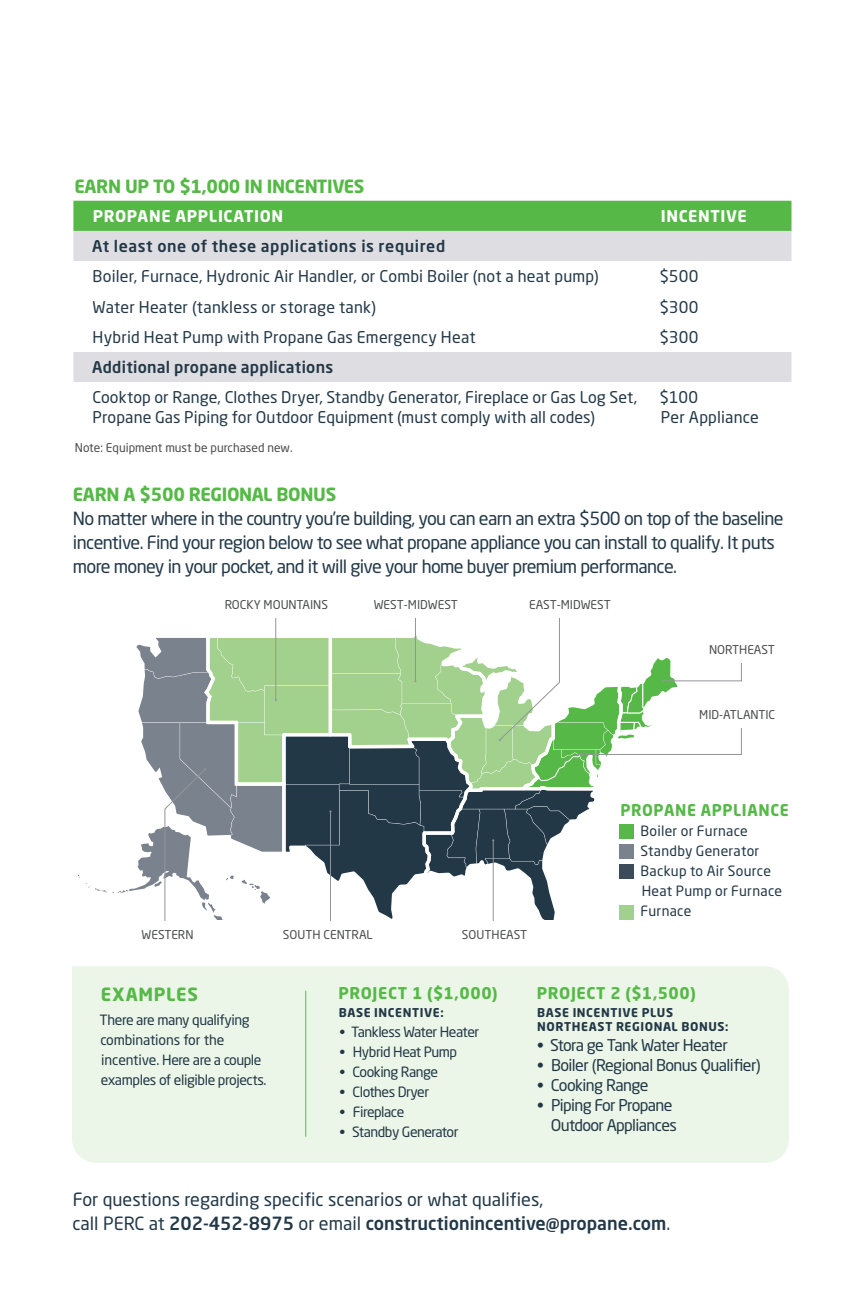
<style>
.page{position:relative;width:864px;height:1296px;background:#fff}
.page>*{position:absolute;margin:0;border:0;box-sizing:border-box;transform-origin:0 0}
.t1{font:18px/24px "Neo Sans W1 G";letter-spacing:-.035em;color:#223847}
.t2{font:18px/24px "Neo Sans W1 G";color:#223847}
.t3{font:700 18px "Neo Sans W1 G";letter-spacing:-.02em;color:#56b947}
.t4{font:700 18px "Neo Sans W1 G";letter-spacing:.04em;color:#56b947}
.t5{font:16px/19.2px "Neo Sans W1 G";letter-spacing:.005em;color:#223847}
.t6{font:16px "Neo Sans W1 G";letter-spacing:-.035em;color:#223847}
.t7{font:700 16px "Neo Sans W1 G";letter-spacing:.04em;color:#56b947}
.t8{font:500 16px "Neo Sans W1 G";letter-spacing:.035em;color:#223847}
.t9{font:16px/20px "Neo Sans W1 G";letter-spacing:-.04em;color:#223847;text-align:right}
.t10{font:500 16px "Neo Sans W1 G";letter-spacing:.015em;color:#223847}
.t11{font:700 16px "Neo Sans W1 G";letter-spacing:.04em;color:#fff}
.t12{font:14px/20px "Neo Sans W1 G";letter-spacing:-.03em;color:#223847}
.t13{font:14px/20px "Neo Sans W1 G";letter-spacing:.02em;color:#223847}
.t14{font:12px "Neo Sans W1 G";color:#4b4c4d}
.t15{font:700 12px/14px "Neo Sans W1 G";letter-spacing:.05em;color:#223847}
.s1{font-weight:500}
</style>
<div class="page">
<div style="left:73px;top:201px;width:719px;height:30px;background:#56b947"></div>
<div style="left:73px;top:231px;width:719px;height:30px;background:#dedde1"></div>
<div style="left:73px;top:352px;width:719px;height:30px;background:#dedde1"></div>
<div style="left:72px;top:966px;width:717px;height:197px;background:#ecf6e8"></div>
<hr style="left:305px;top:991px;width:1px;height:146px;background:#56b947">
<svg style="left:78px;top:618px;width:664px;height:303px"></svg>
<div style="left:680px;top:636px;width:95px;height:27px;background:#fff"></div>
<div style="left:676px;top:701px;width:99px;height:27px;background:#fff"></div>
<p class="t3" style="left:74px;top:175px;width:292px">EARN UP TO $1,000 IN INCENTIVES</p>
<p class="t11" style="left:93px;top:206px;width:192px">PROPANE APPLICATION</p>
<p class="t11" style="left:661px;top:206px;width:88px">INCENTIVE</p>
<p class="t8" style="left:92px;top:236px;width:355px">At least one of these applications is required</p>
<p class="t5" style="left:93px;top:267px;width:508px">Boiler, Furnace, Hydronic Air Handler, or Combi Boiler (not a heat pump)</p>
<p class="t5" style="left:659px;top:267px;width:41px">$500</p>
<p class="t5" style="left:92px;top:297px;width:285px">Water Heater (tankless or storage tank)</p>
<p class="t5" style="left:659px;top:297px;width:41px">$300</p>
<p class="t5" style="left:93px;top:327px;width:385px">Hybrid Heat Pump with Propane Gas Emergency Heat</p>
<p class="t5" style="left:659px;top:327px;width:41px">$300</p>
<p class="t10" style="left:92px;top:357px;width:243px">Additional propane applications</p>
<p class="t5" style="left:92px;top:388px;width:546px">Cooktop or Range, Clothes Dryer, Standby Generator, Fireplace or Gas Log Set,<br>Propane Gas Piping for Outdoor Equipment (must comply with all codes)</p>
<p class="t5" style="left:659px;top:388px;width:101px">$100<br>Per Appliance</p>
<p class="t14" style="left:75px;top:440px;width:219px">Note: Equipment must be purchased new.</p>
<p class="t3" style="left:73px;top:483px;width:265px">EARN A $500 REGIONAL BONUS</p>
<p class="t1" style="left:73px;top:506px;width:712px">No matter where in the country you’re building, you can earn an extra $500 on top of the baseline incentive. Find your region below to see what propane appliance you can install to qualify. It puts more money in your pocket, and it will give your home buyer premium performance.</p>
<p class="t14" style="left:225px;top:597px;width:105px">ROCKY MOUNTAINS</p>
<p class="t14" style="left:374px;top:597px;width:86px">WEST-MIDWEST</p>
<p class="t14" style="left:529px;top:597px;width:83px">EAST-MIDWEST</p>
<p class="t14" style="left:709px;top:642px;width:68px">NORTHEAST</p>
<p class="t14" style="left:699px;top:707px;width:77px">MID-ATLANTIC</p>
<p class="t14" style="left:142px;top:928px;width:54px">WESTERN</p>
<p class="t14" style="left:283px;top:928px;width:91px">SOUTH CENTRAL</p>
<p class="t14" style="left:462px;top:928px;width:67px">SOUTHEAST</p>
<p class="t7" style="left:620px;top:800px;width:170px">PROPANE APPLIANCE</p>
<p class="t13" style="left:641px;top:821px;width:143px">Boiler or Furnace<br>Standby Generator<br>Backup to Air Source<br>Heat Pump or Furnace<br>Furnace</p>
<p class="t4" style="left:101px;top:983px;width:99px">EXAMPLES</p>
<p class="t12" style="left:100px;top:1009px;width:168px">There are many qualifying combinations for the incentive. Here are a couple examples of eligible projects.</p>
<p class="t7" style="left:338px;top:983px;width:161px">PROJECT 1 ($1,000)</p>
<p class="t15" style="left:339px;top:1005px;width:106px">BASE INCENTIVE:</p>
<p class="t12" style="left:339px;top:1022px;width:141px">• Tankless Water Heater</p>
<p class="t12" style="left:339px;top:1042px;width:119px">• Hybrid Heat Pump</p>
<p class="t12" style="left:339px;top:1062px;width:100px">• Cooking Range</p>
<p class="t12" style="left:339px;top:1082px;width:91px">• Clothes Dryer</p>
<p class="t12" style="left:339px;top:1102px;width:66px">• Fireplace</p>
<p class="t12" style="left:339px;top:1122px;width:121px">• Standby Generator</p>
<p class="t7" style="left:537px;top:983px;width:160px">PROJECT 2 ($1,500)</p>
<p class="t15" style="left:537px;top:1005px;width:193px">BASE INCENTIVE PLUS<br>NORTHEAST REGIONAL BONUS:</p>
<p class="t6" style="left:537px;top:1035px;width:192px">• Stora ge Tank Water Heater</p>
<p class="t6" style="left:537px;top:1055px;width:225px">• Boiler (Regional Bonus Qualifier)</p>
<p class="t6" style="left:537px;top:1075px;width:113px">• Cooking Range</p>
<p class="t9" style="left:537px;top:1095px;width:141px">• Piping For Propane<br>Outdoor Appliances</p>
<p class="t2" style="left:72px;top:1187px;width:599px">For questions regarding specific scenarios or what qualifies,<br>call PERC at <span class="s1">202-452-8975</span> or email <span class="s1">constructionincentive@propane.com</span>.</p>
</div>
